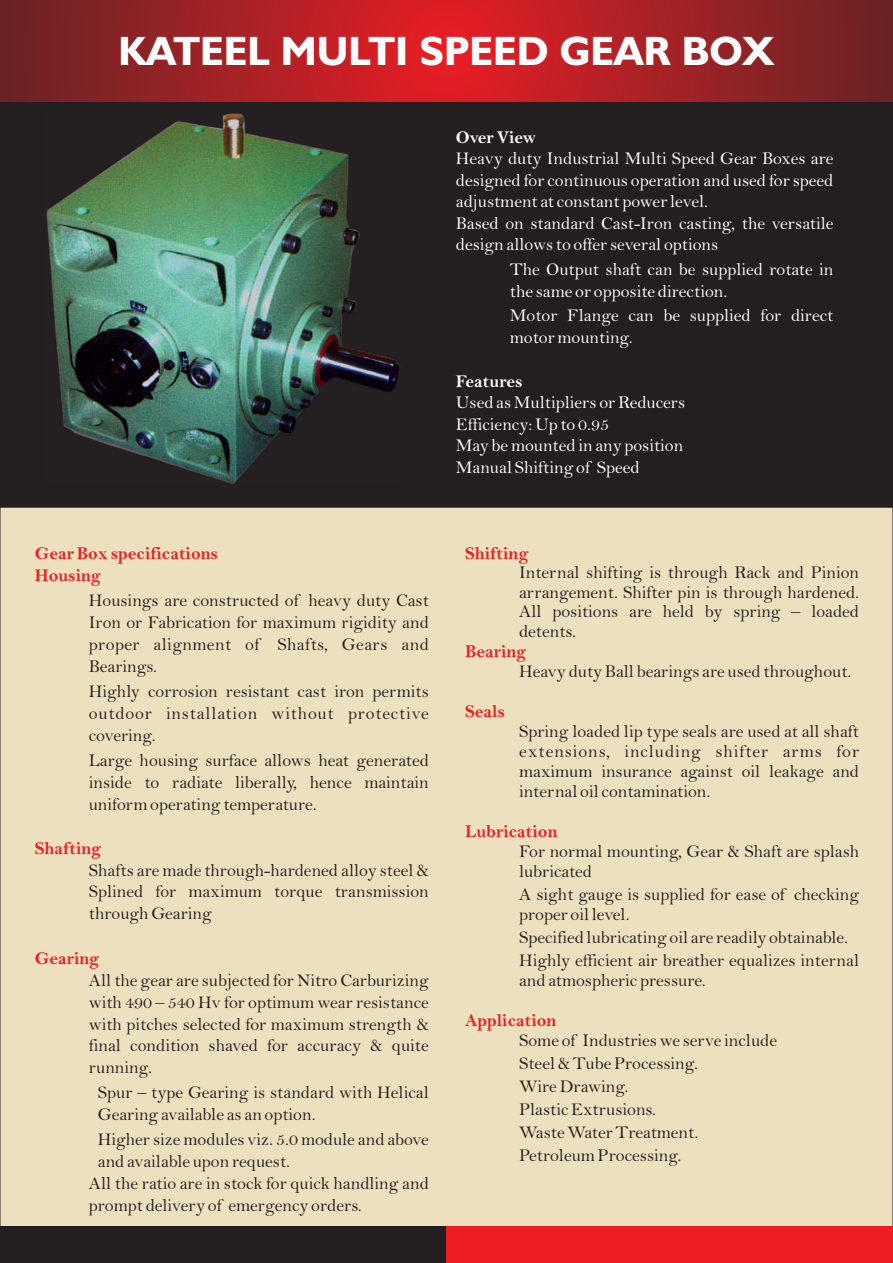
<style>
.page{position:relative;width:893px;height:1263px;background:#231f20}
.page>*{position:absolute;margin:0;border:0;box-sizing:border-box;transform-origin:0 0}
.t1{font:700 41.1px "Humanist 521 BT";color:#fff}
.t2{font:18px/21.9px "Bell";color:#231f20;text-align:justify}
.t3{font:18px/21.5px "Bell";color:#fff}
.t4{font:700 18px/22.4px "Bell";color:#ee1d23}
.t5{font:700 18px "Bell";color:#fff}
</style>
<div class="page">
<svg style="left:0;top:0;width:893px;height:101px;background:#a52125"></svg>
<div style="left:0;top:507px;width:893px;height:719px;background:#ece0be"></div>
<img style="left:47px;top:113px;width:353px;height:371px">
<div style="left:0;top:1226px;width:893px;height:37px;background:#ee1d23"></div>
<div style="left:0;top:1226px;width:446px;height:37px;background:#231f20"></div>
<h1 class="t1" style="left:118px;top:33px;width:658px">KATEEL MULTI SPEED GEAR BOX</h1>
<p class="t5" style="left:456px;top:131px;width:81px">Over View</p>
<p class="t3" style="left:456px;top:150px;width:379px">Heavy duty Industrial Multi Speed Gear Boxes are designed for continuous operation and used for speed adjustment at constant power level.<br>Based on standard Cast-Iron casting, the versatile design allows to offer several options</p>
<p class="t3" style="left:510px;top:261px;width:325px">The Output shaft can be supplied rotate in the same or opposite direction.</p>
<p class="t3" style="left:510px;top:307px;width:325px">Motor Flange can be supplied for direct motor mounting.</p>
<p class="t5" style="left:456px;top:374px;width:68px">Features</p>
<p class="t3" style="left:456px;top:394px;width:231px">Used as Multipliers or Reducers<br>Efficiency: Up to 0.95<br>May be mounted in any position<br>Manual Shifting of Speed</p>
<p class="t4" style="left:35px;top:544px;width:185px">Gear Box specifications<br>Housing</p>
<p class="t2" style="left:89px;top:592px;width:342px">Housings are constructed of heavy duty Cast Iron or Fabrication for maximum rigidity and proper alignment of Shafts, Gears and Bearings.</p>
<p class="t2" style="left:89px;top:682px;width:342px">Highly corrosion resistant cast iron permits outdoor installation without protective covering.</p>
<p class="t2" style="left:89px;top:751px;width:342px">Large housing surface allows heat generated inside to radiate liberally, hence maintain uniform operating temperature.</p>
<p class="t4" style="left:35px;top:839px;width:68px">Shafting</p>
<p class="t2" style="left:89px;top:861px;width:342px">Shafts are made through-hardened alloy steel &amp; Splined for maximum torque transmission through Gearing</p>
<p class="t4" style="left:35px;top:949px;width:66px">Gearing</p>
<p class="t2" style="left:89px;top:971px;width:342px">All the gear are subjected for Nitro Carburizing with 490 – 540 Hv for optimum wear resistance with pitches selected for maximum strength &amp; final condition shaved for accuracy &amp; quite running.</p>
<p class="t2" style="left:98px;top:1084px;width:333px">Spur – type Gearing is standard with Helical<br>Gearing available as an option.</p>
<p class="t2" style="left:98px;top:1131px;width:333px">Higher size modules viz. 5.0 module and above</p>
<p class="t2" style="left:98px;top:1152px;width:194px">and available upon request.</p>
<p class="t2" style="left:89px;top:1174px;width:342px">All the ratio are in stock for quick handling and</p>
<p class="t2" style="left:89px;top:1196px;width:275px">prompt delivery of emergency orders.</p>
<p class="t4" style="left:465px;top:544px;width:65px">Shifting</p>
<p class="t2" style="left:519px;top:565px;width:342px;line-height:19.5px">Internal shifting is through Rack and Pinion arrangement. Shifter pin is through hardened.<br>All positions are held by spring – loaded detents.</p>
<p class="t2" style="left:519px;top:662px;width:334px">Heavy duty Ball bearings are used throughout.</p>
<p class="t4" style="left:465px;top:642px;width:63px">Bearing</p>
<p class="t4" style="left:465px;top:702px;width:41px">Seals</p>
<p class="t2" style="left:519px;top:723px;width:342px;line-height:20px">Spring loaded lip type seals are used at all shaft extensions, including shifter arms for maximum insurance against oil leakage and internal oil contamination.</p>
<p class="t4" style="left:465px;top:823px;width:94px">Lubrication</p>
<p class="t2" style="left:519px;top:844px;width:342px;line-height:20px">For normal mounting, Gear &amp; Shaft are splash lubricated</p>
<p class="t2" style="left:519px;top:886px;width:342px;line-height:20px">A sight gauge is supplied for ease of checking proper oil level.</p>
<p class="t2" style="left:519px;top:928px;width:342px;line-height:23px">Specified lubricating oil are readily obtainable.<br>Highly efficient air breather equalizes internal</p>
<p class="t2" style="left:519px;top:971px;width:188px">and atmospheric pressure.</p>
<p class="t4" style="left:465px;top:1012px;width:93px">Application</p>
<p class="t2" style="left:519px;top:1031px;width:259px;line-height:23px;text-align:left">Some of Industries we serve include<br>Steel &amp; Tube Processing.<br>Wire Drawing.<br>Plastic Extrusions.<br>Waste Water Treatment.<br>Petroleum Processing.</p>
</div>
